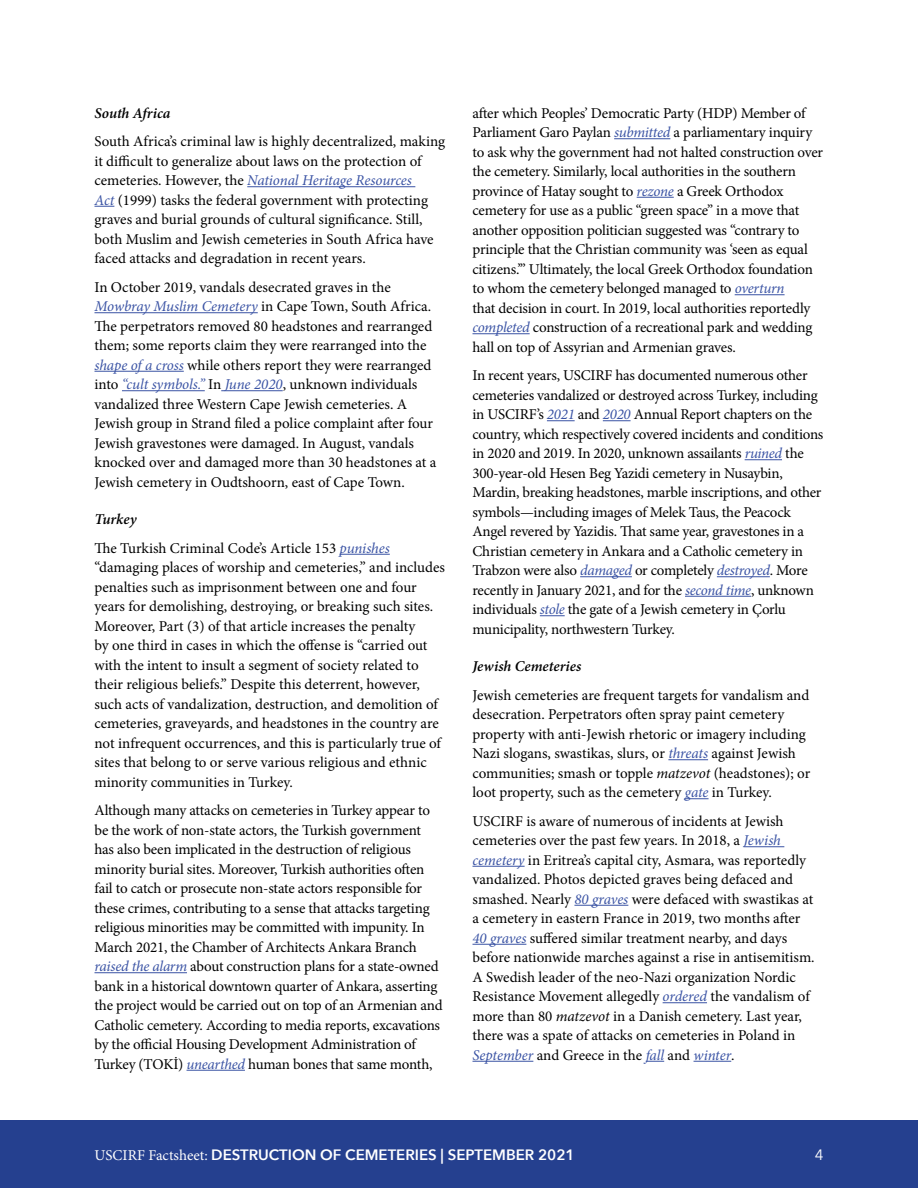
<style>
.page{position:relative;width:918px;height:1188px;background:#fff}
.page>*{position:absolute;margin:0;border:0;box-sizing:border-box;transform-origin:0 0}
.Body_no_indent{font:15px/19.5px "Minion Pro";letter-spacing:-.01em;color:#000}
.t1{font:600 15px "Avenir Next";color:#fff}
.Body_no_indent-2{font:italic 600 15px "Minion Pro";color:#000}
.t2{font:15px "Avenir Next";color:#fff}
.s1{font-style:italic;color:#3a53a4}
.s2{font-style:italic}
.s3{font-family:"Minion Pro";font-weight:400}
</style>
<div class="page">
<div style="left:0;top:1120px;width:918px;height:68px;background:#25408f"></div>
<hr style="left:247px;top:186px;width:168px;height:1px;background:#3a53a4">
<svg style="left:94px;top:206px;width:20px;height:1px"></svg>
<hr style="left:94px;top:312px;width:164px;height:1px;background:#3a53a4">
<hr style="left:94px;top:371px;width:90px;height:1px;background:#3a53a4">
<hr style="left:122px;top:390px;width:83px;height:1px;background:#3a53a4">
<hr style="left:221px;top:390px;width:62px;height:1px;background:#3a53a4">
<hr style="left:340px;top:554px;width:50px;height:1px;background:#3a53a4">
<hr style="left:94px;top:972px;width:93px;height:1px;background:#3a53a4">
<hr style="left:187px;top:1070px;width:58px;height:1px;background:#3a53a4">
<hr style="left:614px;top:138px;width:56px;height:1px;background:#3a53a4">
<hr style="left:637px;top:197px;width:37px;height:1px;background:#3a53a4">
<hr style="left:735px;top:294px;width:50px;height:1px;background:#3a53a4">
<hr style="left:472px;top:333px;width:58px;height:1px;background:#3a53a4">
<svg style="left:547px;top:420px;width:28px;height:1px"></svg>
<svg style="left:603px;top:420px;width:28px;height:1px"></svg>
<hr style="left:745px;top:459px;width:37px;height:1px;background:#3a53a4">
<hr style="left:580px;top:576px;width:52px;height:1px;background:#3a53a4">
<hr style="left:717px;top:576px;width:53px;height:1px;background:#3a53a4">
<hr style="left:685px;top:596px;width:66px;height:1px;background:#3a53a4">
<svg style="left:540px;top:615px;width:25px;height:1px"></svg>
<hr style="left:668px;top:759px;width:40px;height:1px;background:#3a53a4">
<svg style="left:685px;top:798px;width:24px;height:1px"></svg>
<hr style="left:744px;top:846px;width:40px;height:1px;background:#3a53a4">
<hr style="left:472px;top:866px;width:53px;height:1px;background:#3a53a4">
<hr style="left:574px;top:905px;width:54px;height:1px;background:#3a53a4">
<hr style="left:472px;top:944px;width:54px;height:1px;background:#3a53a4">
<hr style="left:663px;top:1002px;width:44px;height:1px;background:#3a53a4">
<hr style="left:472px;top:1061px;width:61px;height:1px;background:#3a53a4">
<svg style="left:646px;top:1061px;width:18px;height:1px"></svg>
<hr style="left:694px;top:1061px;width:37px;height:1px;background:#3a53a4">
<p class="Body_no_indent-2" style="left:94px;top:102px;width:78px">South Africa</p>
<p class="Body_no_indent" style="left:94px;top:132px;width:352px">South Africa’s criminal law is highly decentralized, making it difficult to generalize about laws on the protection of cemeteries. However, the <span class="s1">National Heritage Resources<br>Act</span> (1999) tasks the federal government with protecting graves and burial grounds of cultural significance. Still, both Muslim and Jewish cemeteries in South Africa have faced attacks and degradation in recent years.</p>
<p class="Body_no_indent" style="left:94px;top:277px;width:343px">In October 2019, vandals desecrated graves in the <span class="s1">Mowbray Muslim Cemetery</span> in Cape Town, South Africa.<br>The perpetrators removed 80 headstones and rearranged them; some reports claim they were rearranged into the <span class="s1">shape of a cross</span> while others report they were rearranged into <span class="s1">“cult symbols.”</span> In <span class="s1">June 2020</span>, unknown individuals vandalized three Western Cape Jewish cemeteries. A Jewish group in Strand filed a police complaint after four Jewish gravestones were damaged. In August, vandals knocked over and damaged more than 30 headstones at a Jewish cemetery in Oudtshoorn, east of Cape Town.</p>
<p class="Body_no_indent-2" style="left:94px;top:509px;width:44px">Turkey</p>
<p class="Body_no_indent" style="left:94px;top:538px;width:352px">The Turkish Criminal Code’s Article 153 <span class="s1">punishes </span>“damaging places of worship and cemeteries,” and includes penalties such as imprisonment between one and four years for demolishing, destroying, or breaking such sites.<br>Moreover, Part (3) of that article increases the penalty<br>by one third in cases in which the offense is “carried out with the intent to insult a segment of society related to their religious beliefs.” Despite this deterrent, however, such acts of vandalization, destruction, and demolition of cemeteries, graveyards, and headstones in the country are not infrequent occurrences, and this is particularly true of sites that belong to or serve various religious and ethnic minority communities in Turkey.</p>
<p class="Body_no_indent" style="left:94px;top:801px;width:350px">Although many attacks on cemeteries in Turkey appear to be the work of non-state actors, the Turkish government has also been implicated in the destruction of religious minority burial sites. Moreover, Turkish authorities often fail to catch or prosecute non-state actors responsible for these crimes, contributing to a sense that attacks targeting religious minorities may be committed with impunity. In March 2021, the Chamber of Architects Ankara Branch <span class="s1">raised the alarm</span> about construction plans for a state-owned bank in a historical downtown quarter of Ankara, asserting the project would be carried out on top of an Armenian and Catholic cemetery. According to media reports, excavations by the official Housing Development Administration of Turkey (TOKİ) <span class="s1">unearthed</span> human bones that same month,</p>
<p class="Body_no_indent" style="left:472px;top:103px;width:352px">after which Peoples’ Democratic Party (HDP) Member of Parliament Garo Paylan <span class="s1">submitted</span> a parliamentary inquiry to ask why the government had not halted construction over the cemetery. Similarly, local authorities in the southern province of Hatay sought to <span class="s1">rezone</span> a Greek Orthodox cemetery for use as a public “green space” in a move that another opposition politician suggested was “contrary to principle that the Christian community was ‘seen as equal citizens.’” Ultimately, the local Greek Orthodox foundation to whom the cemetery belonged managed to <span class="s1">overturn<br></span>that decision in court. In 2019, local authorities reportedly <span class="s1">completed</span> construction of a recreational park and wedding hall on top of Assyrian and Armenian graves.</p>
<p class="Body_no_indent" style="left:472px;top:366px;width:352px">In recent years, USCIRF has documented numerous other cemeteries vandalized or destroyed across Turkey, including in USCIRF’s <span class="s1">2021</span> and <span class="s1">2020</span> Annual Report chapters on the country, which respectively covered incidents and conditions in 2020 and 2019. In 2020, unknown assailants <span class="s1">ruined</span> the 300-year-old Hesen Beg Yazidi cemetery in Nusaybin, Mardin, breaking headstones, marble inscriptions, and other symbols—including images of Melek Taus, the Peacock Angel revered by Yazidis. That same year, gravestones in a Christian cemetery in Ankara and a Catholic cemetery in Trabzon were also <span class="s1">damaged</span> or completely <span class="s1">destroyed</span>. More recently in January 2021, and for the <span class="s1">second time</span>, unknown individuals <span class="s1">stole</span> the gate of a Jewish cemetery in Çorlu municipality, northwestern Turkey.</p>
<p class="Body_no_indent-2" style="left:472px;top:656px;width:110px">Jewish Cemeteries</p>
<p class="Body_no_indent" style="left:472px;top:685px;width:339px">Jewish cemeteries are frequent targets for vandalism and desecration. Perpetrators often spray paint cemetery property with anti-Jewish rhetoric or imagery including Nazi slogans, swastikas, slurs, or <span class="s1">threats</span> against Jewish communities; smash or topple <span class="s2">matzevot</span> (headstones); or loot property, such as the cemetery <span class="s1">gate</span> in Turkey.</p>
<p class="Body_no_indent" style="left:472px;top:811px;width:344px">USCIRF is aware of numerous of incidents at Jewish cemeteries over the past few years. In 2018, a <span class="s1">Jewish cemetery</span> in Eritrea’s capital city, Asmara, was reportedly vandalized. Photos depicted graves being defaced and smashed. Nearly <span class="s1">80 graves</span> were defaced with swastikas at a cemetery in eastern France in 2019, two months after <span class="s1">40 graves</span> suffered similar treatment nearby, and days before nationwide marches against a rise in antisemitism.<br>A Swedish leader of the neo-Nazi organization Nordic Resistance Movement allegedly <span class="s1">ordered</span> the vandalism of more than 80 <span class="s2">matzevot</span> in a Danish cemetery. Last year, there was a spate of attacks on cemeteries in Poland in <span class="s1">September</span> and Greece in the <span class="s1">fall</span> and <span class="s1">winter</span>.</p>
<p class="t1" style="left:94px;top:1142px;width:482px"><span class="s3">USCIRF Factsheet:</span> DESTRUCTION OF CEMETERIES | SEPTEMBER 2021</p>
<p class="t2" style="left:815px;top:1142px;width:10px">4</p>
</div>
